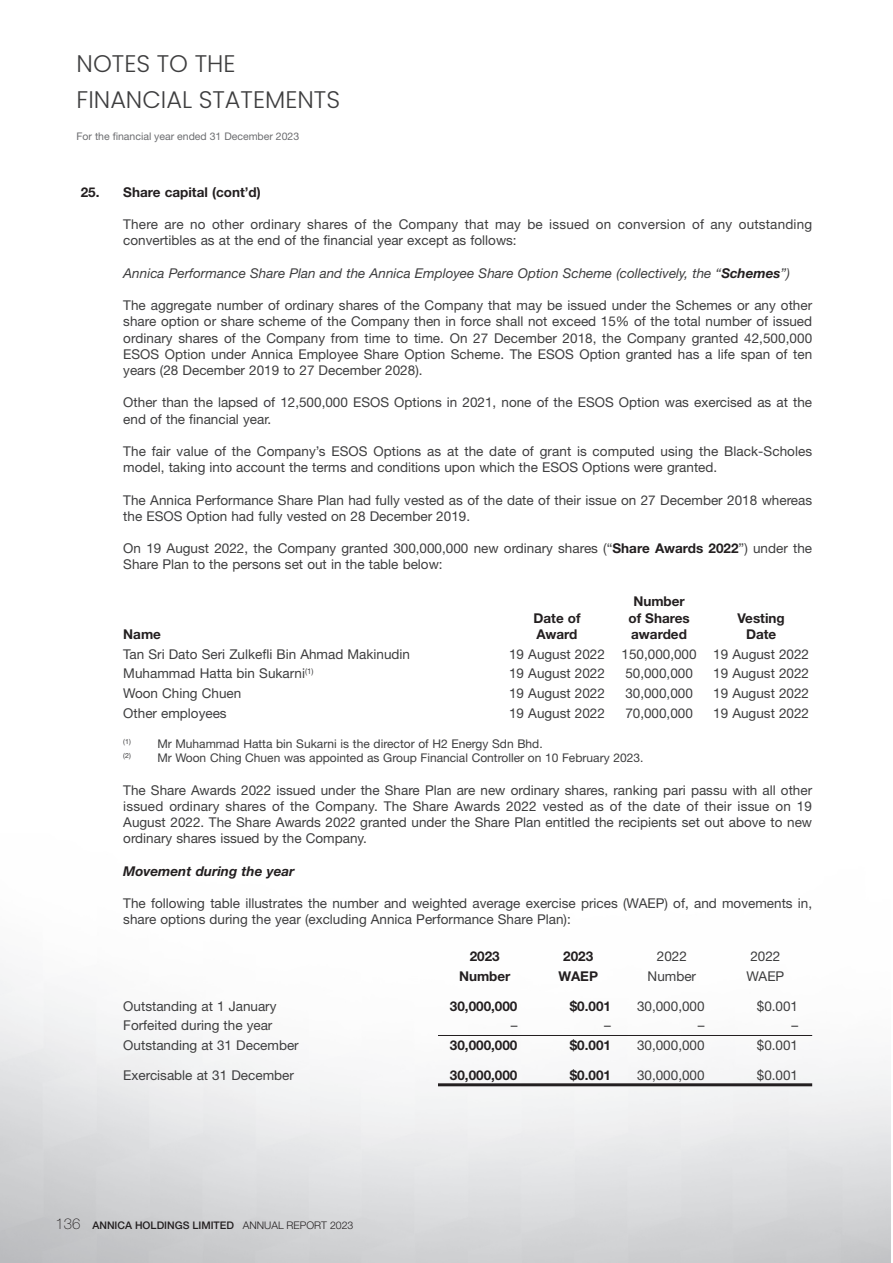
<style>
.page{position:relative;width:893px;height:1263px;background:#fff}
.page>*{position:absolute;margin:0;border:0;box-sizing:border-box;transform-origin:0 0}
.t1{font:300 24px/36px "Poppins";color:#3e3e3f}
.t2{font:13.5px/16.2px "Helvetica Neue LT Std";color:#3e3e3f}
.t3{font:700 13.5px/16.2px "Helvetica Neue LT Std";color:#231f20;text-align:center}
.t4{font:italic 13.5px "Helvetica Neue LT Std";color:#3e3e3f}
.t5{font:italic 700 13.5px "Helvetica Neue LT Std";color:#231f20}
.t6{font:12px/14.4px "Helvetica Neue LT Std";color:#3e3e3f}
.t7{font:500 10.5px "Helvetica Neue LT Std";color:#231f20}
.t8{font:10.5px "Helvetica Neue LT Std";color:#6c6d70}
.s1{font-weight:700;color:#231f20}
.s2{font-weight:100;font-size:15px}
.s3{font-weight:300}
</style>
<div class="page">
<hr style="left:438px;top:1035px;width:374px;height:1px;background:#231f20">
<hr style="left:438px;top:1083px;width:374px;height:3px;background:#231f20">
<h1 class="t1" style="left:77px;top:48px;width:265px">NOTES TO THE<br>FINANCIAL STATEMENTS</h1>
<p class="t8" style="left:77px;top:132px;width:224px">For the financial year ended 31 December 2023</p>
<p class="t3" style="left:81px;top:185px;width:182px">25. Share capital (cont’d)</p>
<p class="t2" style="left:123px;top:218px;width:690px">There are no other ordinary shares of the Company that may be issued on conversion of any outstanding convertibles as at the end of the financial year except as follows:</p>
<p class="t4" style="left:123px;top:268px;width:668px">Annica Performance Share Plan and the Annica Employee Share Option Scheme (collectively, the “<span class="s1">Schemes</span>”)</p>
<p class="t2" style="left:123px;top:299px;width:690px;text-align:justify">The aggregate number of ordinary shares of the Company that may be issued under the Schemes or any other share option or share scheme of the Company then in force shall not exceed 15% of the total number of issued ordinary shares of the Company from time to time. On 27 December 2018, the Company granted 42,500,000<br>ESOS Option under Annica Employee Share Option Scheme. The ESOS Option granted has a life span of ten years (28 December 2019 to 27 December 2028).</p>
<p class="t2" style="left:123px;top:396px;width:690px">Other than the lapsed of 12,500,000 ESOS Options in 2021, none of the ESOS Option was exercised as at the end of the financial year.</p>
<p class="t2" style="left:123px;top:444px;width:690px">The fair value of the Company’s ESOS Options as at the date of grant is computed using the Black-Scholes model, taking into account the terms and conditions upon which the ESOS Options were granted.</p>
<p class="t2" style="left:123px;top:493px;width:690px">The Annica Performance Share Plan had fully vested as of the date of their issue on 27 December 2018 whereas the ESOS Option had fully vested on 28 December 2019.</p>
<p class="t2" style="left:123px;top:542px;width:690px">On 19 August 2022, the Company granted 300,000,000 new ordinary shares (“<span class="s1">Share Awards 2022</span>”) under the<br>Share Plan to the persons set out in the table below:</p>
<p class="t3" style="left:123px;top:627px;width:39px">Name</p>
<p class="t3" style="left:533px;top:611px;width:49px;text-align:left">Date of<br>Award</p>
<p class="t3" style="left:628px;top:595px;width:63px">Number of Shares awarded</p>
<p class="t3" style="left:737px;top:611px;width:49px">Vesting<br>Date</p>
<p class="t2" style="left:123px;top:647px;width:288px">Tan Sri Dato Seri Zulkefli Bin Ahmad Makinudin</p>
<p class="t2" style="left:509px;top:647px;width:301px">19 August 2022 150,000,000 19 August 2022</p>
<p class="t2" style="left:123px;top:667px;width:192px">Muhammad Hatta bin Sukarni<sup>(1)</sup></p>
<p class="t2" style="left:509px;top:667px;width:97px">19 August 2022</p>
<p class="t2" style="left:625px;top:667px;width:69px">50,000,000</p>
<p class="t2" style="left:713px;top:667px;width:97px">19 August 2022</p>
<p class="t2" style="left:123px;top:687px;width:120px">Woon Ching Chuen</p>
<p class="t2" style="left:509px;top:687px;width:97px">19 August 2022</p>
<p class="t2" style="left:625px;top:687px;width:69px">30,000,000</p>
<p class="t2" style="left:713px;top:687px;width:97px">19 August 2022</p>
<p class="t2" style="left:123px;top:707px;width:105px">Other employees</p>
<p class="t2" style="left:509px;top:707px;width:97px">19 August 2022</p>
<p class="t2" style="left:625px;top:707px;width:69px">70,000,000</p>
<p class="t2" style="left:713px;top:707px;width:97px">19 August 2022</p>
<p class="t6" style="left:123px;top:738px;width:521px"><sup>(1)</sup> Mr Muhammad Hatta bin Sukarni is the director of H2 Energy Sdn Bhd.<br><sup>(2)</sup> Mr Woon Ching Chuen was appointed as Group Financial Controller on 10 February 2023.</p>
<p class="t2" style="left:123px;top:783px;width:690px;text-align:justify">The Share Awards 2022 issued under the Share Plan are new ordinary shares, ranking pari passu with all other issued ordinary shares of the Company. The Share Awards 2022 vested as of the date of their issue on 19<br>August 2022. The Share Awards 2022 granted under the Share Plan entitled the recipients set out above to new ordinary shares issued by the Company.</p>
<p class="t5" style="left:123px;top:866px;width:173px">Movement during the year</p>
<p class="t2" style="left:123px;top:896px;width:690px">The following table illustrates the number and weighted average exercise prices (WAEP) of, and movements in, share options during the year (excluding Annica Performance Share Plan):</p>
<p class="t3" style="left:470px;top:950px;width:32px">2023</p>
<p class="t3" style="left:563px;top:950px;width:32px">2023</p>
<p class="t2" style="left:657px;top:950px;width:32px">2022</p>
<p class="t2" style="left:750px;top:950px;width:32px">2022</p>
<p class="t3" style="left:459px;top:969px;width:53px">Number</p>
<p class="t3" style="left:559px;top:969px;width:41px">WAEP</p>
<p class="t2" style="left:648px;top:969px;width:50px">Number</p>
<p class="t2" style="left:746px;top:969px;width:39px">WAEP</p>
<p class="t2" style="left:123px;top:999px;width:155px">Outstanding at 1 January</p>
<p class="t3" style="left:450px;top:999px;width:69px">30,000,000</p>
<p class="t3" style="left:570px;top:999px;width:43px">$0.001</p>
<p class="t2" style="left:637px;top:999px;width:69px">30,000,000</p>
<p class="t2" style="left:757px;top:999px;width:43px">$0.001</p>
<p class="t2" style="left:123px;top:1019px;width:151px">Forfeited during the year</p>
<p class="t2" style="left:511px;top:1019px;width:8px">–</p>
<p class="t2" style="left:604px;top:1019px;width:8px">–</p>
<p class="t2" style="left:698px;top:1019px;width:8px">–</p>
<p class="t2" style="left:791px;top:1019px;width:8px">–</p>
<p class="t2" style="left:123px;top:1039px;width:177px">Outstanding at 31 December</p>
<p class="t3" style="left:450px;top:1039px;width:69px">30,000,000</p>
<p class="t3" style="left:570px;top:1039px;width:43px">$0.001</p>
<p class="t2" style="left:637px;top:1039px;width:69px">30,000,000</p>
<p class="t2" style="left:757px;top:1039px;width:43px">$0.001</p>
<p class="t2" style="left:123px;top:1068px;width:172px">Exercisable at 31 December</p>
<p class="t3" style="left:450px;top:1068px;width:69px">30,000,000</p>
<p class="t3" style="left:570px;top:1068px;width:43px">$0.001</p>
<p class="t2" style="left:637px;top:1068px;width:69px">30,000,000</p>
<p class="t2" style="left:757px;top:1068px;width:43px">$0.001</p>
<p class="t7" style="left:56px;top:1221px;width:299px"><span class="s2">136</span> ANNICA HOLDINGS LIMITED <span class="s3">ANNUAL REPORT 2023</span></p>
</div>
